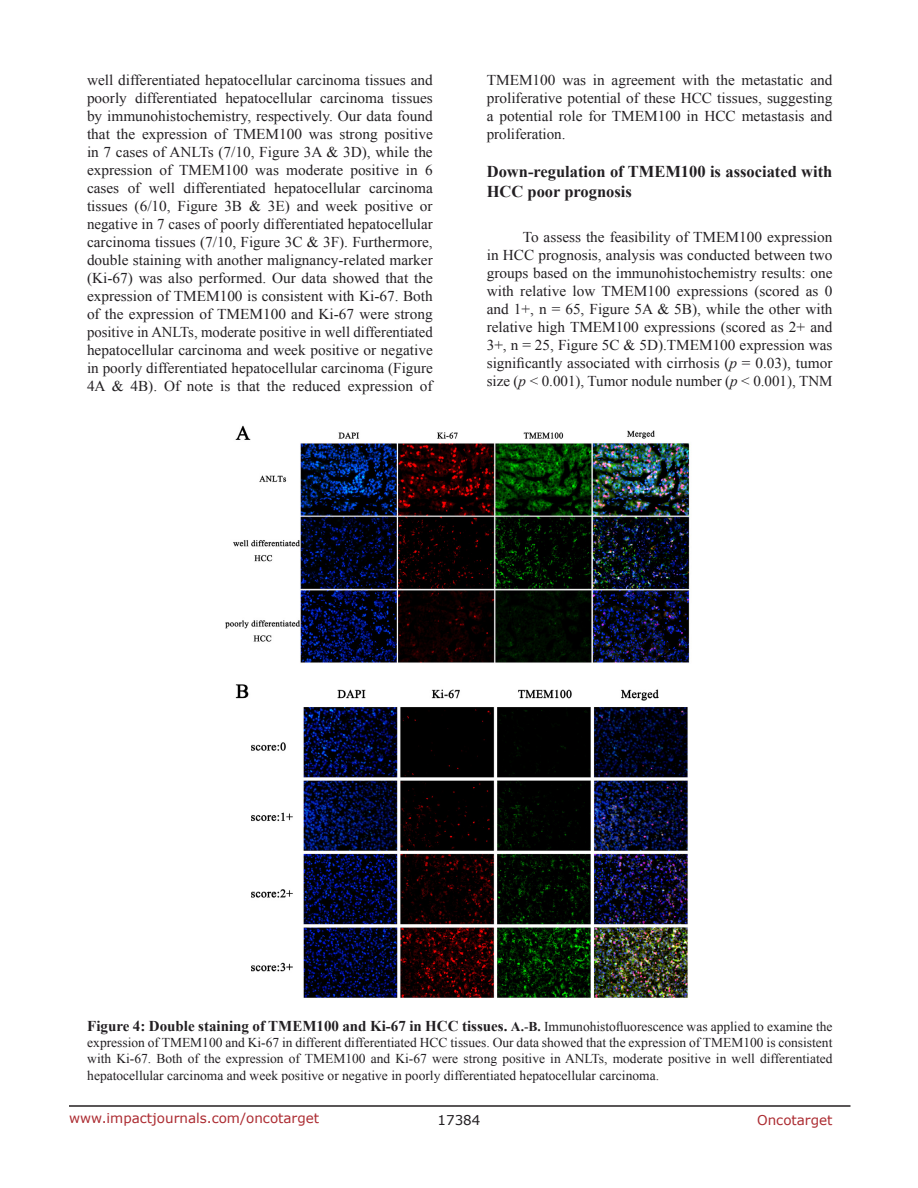
<style>
.page{position:relative;width:918px;height:1188px;background:#fff}
.page>*{position:absolute;margin:0;border:0;box-sizing:border-box;transform-origin:0 0}
.SubHeading{font:700 16.5px/19.8px "Times New Roman";color:#221f22}
.BodyText{font:15px/18px "Times New Roman";color:#221f22;text-align:justify}
.FigureText{font:700 15px "Times New Roman";color:#221f22}
.FigureText-2{font:13.5px/16.2px "Times New Roman";color:#221f22;text-align:justify}
.t1{font:13.5px "Verdana";color:#ac2b31}
.t2{font:13.5px "Verdana";color:#221f22}
.s1{font-style:italic}
.s2{font-size:13.5px}
.s3{font-weight:400;font-size:13.5px}
</style>
<div class="page">
<hr style="left:69px;top:1105px;width:781px;height:2px;background:#231f20">
<img style="left:225px;top:425px;width:465px;height:573px">
<p class="BodyText" style="left:87px;top:71px;width:347px">well differentiated hepatocellular carcinoma tissues and poorly differentiated hepatocellular carcinoma tissues by immunohistochemistry, respectively. Our data found that the expression of TMEM100 was strong positive in 7 cases of ANLTs (7/10, Figure 3A &amp; 3D), while the expression of TMEM100 was moderate positive in 6 cases of well differentiated hepatocellular carcinoma tissues (6/10, Figure 3B &amp; 3E) and week positive or negative in 7 cases of poorly differentiated hepatocellular carcinoma tissues (7/10, Figure 3C &amp; 3F). Furthermore, double staining with another malignancy-related marker (Ki-67) was also performed. Our data showed that the expression of TMEM100 is consistent with Ki-67. Both of the expression of TMEM100 and Ki-67 were strong positive in ANLTs, moderate positive in well differentiated hepatocellular carcinoma and week positive or negative in poorly differentiated hepatocellular carcinoma (Figure 4A &amp; 4B). Of note is that the reduced expression of</p>
<p class="BodyText" style="left:487px;top:71px;width:347px">TMEM100 was in agreement with the metastatic and proliferative potential of these HCC tissues, suggesting a potential role for TMEM100 in HCC metastasis and proliferation.</p>
<p class="SubHeading" style="left:487px;top:161px;width:347px">Down-regulation of TMEM100 is associated with<br>HCC poor prognosis</p>
<p class="BodyText" style="left:487px;top:228px;width:347px;text-indent:36px">To assess the feasibility of TMEM100 expression in HCC prognosis, analysis was conducted between two groups based on the immunohistochemistry results: one with relative low TMEM100 expressions (scored as 0 and 1+, n = 65, Figure 5A &amp; 5B), while the other with relative high TMEM100 expressions (scored as 2+ and 3+, n = 25, Figure 5C &amp; 5D).TMEM100 expression was significantly associated with cirrhosis (<span class="s1">p</span> = 0.03), tumor size (<span class="s1">p</span> &lt; 0.001), Tumor nodule number (<span class="s1">p</span> &lt; 0.001), TNM</p>
<p class="FigureText" style="left:87px;top:1016px;width:747px">Figure 4: Double staining of TMEM100 and Ki-67 in HCC tissues. <span class="s2">A.</span><span class="s3">-</span><span class="s2">B.</span> <span class="s3">Immunohistofluorescence was applied to examine the</span></p>
<p class="FigureText-2" style="left:87px;top:1034px;width:747px">expression of TMEM100 and Ki-67 in different differentiated HCC tissues. Our data showed that the expression of TMEM100 is consistent with Ki-67. Both of the expression of TMEM100 and Ki-67 were strong positive in ANLTs, moderate positive in well differentiated hepatocellular carcinoma and week positive or negative in poorly differentiated hepatocellular carcinoma.</p>
<p class="t1" style="left:69px;top:1109px;width:252px">www.impactjournals.com/oncotarget</p>
<p class="t2" style="left:438px;top:1111px;width:44px">17384</p>
<p class="t1" style="left:757px;top:1111px;width:77px">Oncotarget</p>
</div>
